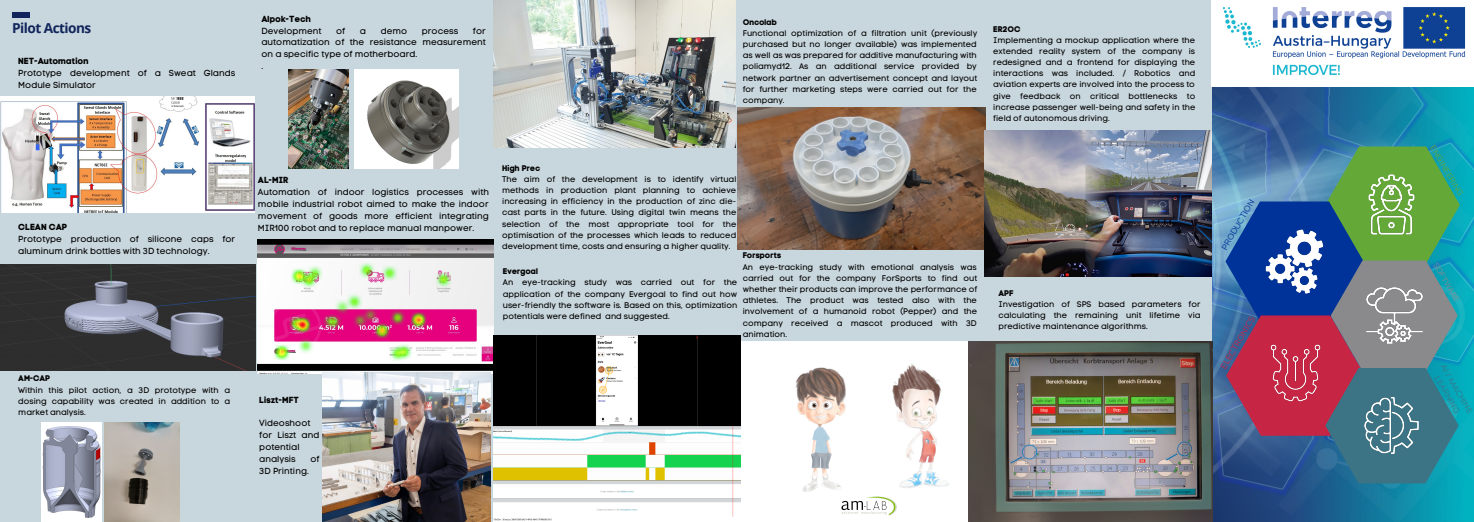
<style>
.page{position:relative;width:1474px;height:522px;background:#fff}
.page>*{position:absolute;margin:0;border:0;box-sizing:border-box;transform-origin:0 0}
.t1{font:700 13.65px "Open Sans";letter-spacing:-.04em;color:#11255c}
.t2{font:8.75px/11.8px "Code Pro Normal LC";color:#000}
.t3{font:8.75px "Code Pro Bold LC";color:#000}
.t4{font:8.49px "Acherus Militant 1";color:#c72544}
.t5{font:8.4px "Acherus Militant 1";color:#039}
.t6{font:8.22px "Acherus Militant 1";color:#64a938}
.t7{font:8.14px/11.2px "Code Pro Normal LC";color:#000;text-align:justify}
.t8{font:8.14px "Code Pro Bold LC";color:#000}
.t9{font:8.14px/11px "Acherus Militant 1";color:#3c7486;text-align:center}
.t10{font:7.79px "Acherus Militant 1";color:#8a898c}
</style>
<div class="page">
<div style="left:0;top:0;width:1473px;height:521px;background:#c8d6dd"></div>
<img style="left:1212px;top:86px;width:261px;height:435px">
<img style="left:0;top:97px;width:254px;height:115px">
<img style="left:0;top:264px;width:255px;height:106px">
<img style="left:42px;top:422px;width:59px;height:99px">
<img style="left:289px;top:69px;width:59px;height:99px">
<img style="left:493px;top:0;width:242px;height:147px">
<img style="left:258px;top:239px;width:235px;height:134px">
<svg style="left:1225px;top:146px;width:234px;height:337px;background:#627384"></svg>
<img style="left:1347px;top:381px;width:88px;height:88px">
<img style="left:1211px;top:0;width:262px;height:86px">
<img style="left:104px;top:422px;width:76px;height:99px">
<img style="left:355px;top:69px;width:103px;height:99px">
<img style="left:740px;top:341px;width:228px;height:180px">
<img style="left:737px;top:108px;width:248px;height:141px">
<img style="left:493px;top:335px;width:247px;height:186px">
<img style="left:984px;top:130px;width:227px;height:146px">
<img style="left:968px;top:341px;width:244px;height:180px">
<img style="left:322px;top:372px;width:168px;height:149px">
<div style="left:13px;top:12px;width:17px;height:6px;background:#11255c"></div>
<h1 class="t1" style="left:12px;top:19px;width:81px">Pilot Actions</h1>
<p class="t3" style="left:18px;top:56px;width:72px">NET-Automation</p>
<p class="t2" style="left:18px;top:67px;width:218px">Prototype development of a Sweat Glands<br>Module Simulator</p>
<p class="t3" style="left:18px;top:221px;width:50px">CLEAN CAP</p>
<p class="t2" style="left:18px;top:233px;width:218px">Prototype production of silicone caps for aluminum drink bottles with 3D technology.</p>
<p class="t8" style="left:18px;top:373px;width:33px">AM-CAP</p>
<p class="t7" style="left:18px;top:383px;width:213px">Within this pilot action, a 3D prototype with a dosing capability was created in addition to a market analysis.</p>
<p class="t3" style="left:261px;top:13px;width:51px">Alpok-Tech</p>
<p class="t2" style="left:261px;top:25px;width:62px">Development</p>
<p class="t2" style="left:336px;top:25px;width:11px">of</p>
<p class="t2" style="left:360px;top:25px;width:8px">a</p>
<p class="t2" style="left:381px;top:25px;width:28px">demo</p>
<p class="t2" style="left:422px;top:25px;width:38px">process</p>
<p class="t2" style="left:261px;top:25px;width:226px;text-indent:211px">for automatization of the resistance measurement on a specific type of motherboard.<br>.</p>
<p class="t8" style="left:742px;top:17px;width:36px">Oncolab</p>
<p class="t7" style="left:742px;top:27px;width:236px">Functional optimization of a filtration unit (previously purchased but no longer available) was implemented as well as was prepared for additive manufacturing with poliamyd12. As an additional service provided by network partner an advertisement concept and layout for further marketing steps were carried out for the company.</p>
<p class="t8" style="left:993px;top:24px;width:29px">ER2OC</p>
<p class="t7" style="left:993px;top:34px;width:204px">Implementing a mockup application where the extended reality system of the company is redesigned and a frontend for displaying the interactions was included. / Robotics and aviation experts are involved into the process to give feedback on critical bottlenecks to increase passenger well-being and safety in the field of autonomous driving.</p>
<p class="t3" style="left:258px;top:175px;width:32px">AL-MIR</p>
<p class="t2" style="left:258px;top:186px;width:233px;text-align:justify">Automation of indoor logistics processes with mobile industrial robot aimed to make the indoor movement of goods more efficient integrating MIR100 robot and to replace manual manpower.</p>
<p class="t8" style="left:502px;top:163px;width:40px">High Prec</p>
<p class="t7" style="left:502px;top:173px;width:236px">The aim of the development is to identify virtual methods in production plant planning to achieve increasing in efficiency in the production of zinc die&shy;cast parts in the future. Using digital twin means the selection of the most appropriate tool for the optimisation of the processes which leads to reduced development time, costs and ensuring a higher quality.</p>
<p class="t8" style="left:742px;top:250px;width:40px">Forsports</p>
<p class="t7" style="left:742px;top:261px;width:236px">An eye-tracking study with emotional analysis was carried out for the company ForSports to find out whether their products can improve the performance of athletes. The product was tested also with the involvement of a humanoid robot (Pepper) and the company received a mascot produced with 3D animation.</p>
<p class="t8" style="left:503px;top:266px;width:37px">Evergoal</p>
<p class="t7" style="left:503px;top:276px;width:236px">An eye-tracking study was carried out for the application of the company Evergoal to find out how user-friendly the software is. Based on this, optimization potentials were defined and suggested.</p>
<p class="t8" style="left:998px;top:287px;width:17px">APF</p>
<p class="t7" style="left:998px;top:298px;width:204px">Investigation of SPS based parameters for calculating the remaining unit lifetime via predictive maintenance algorithms.</p>
<p class="t3" style="left:259px;top:394px;width:41px">Liszt-MFT</p>
<p class="t2" style="left:259px;top:417px;width:62px">Videoshoot for Liszt and potential analysis</p>
<p class="t2" style="left:310px;top:452px;width:11px">of</p>
<p class="t2" style="left:259px;top:464px;width:51px">3D Printing.</p>
<p class="t5" style="left:1221px;top:247px;width:59px;rotate:-60deg">PRODUCTION</p>
<p class="t4" style="left:1220px;top:366px;width:61px;rotate:-60deg">ELECTRONICS</p>
<p class="t6" style="left:1434px;top:144px;width:59px;rotate:60deg">ENGINEERING</p>
<p class="t10" style="left:1437px;top:261px;width:45px;rotate:60deg">SOFTWARE</p>
<p class="t9" style="left:1446px;top:362px;width:57px;rotate:60deg">AI / MACHINE<br>LEARNING</p>
</div>
